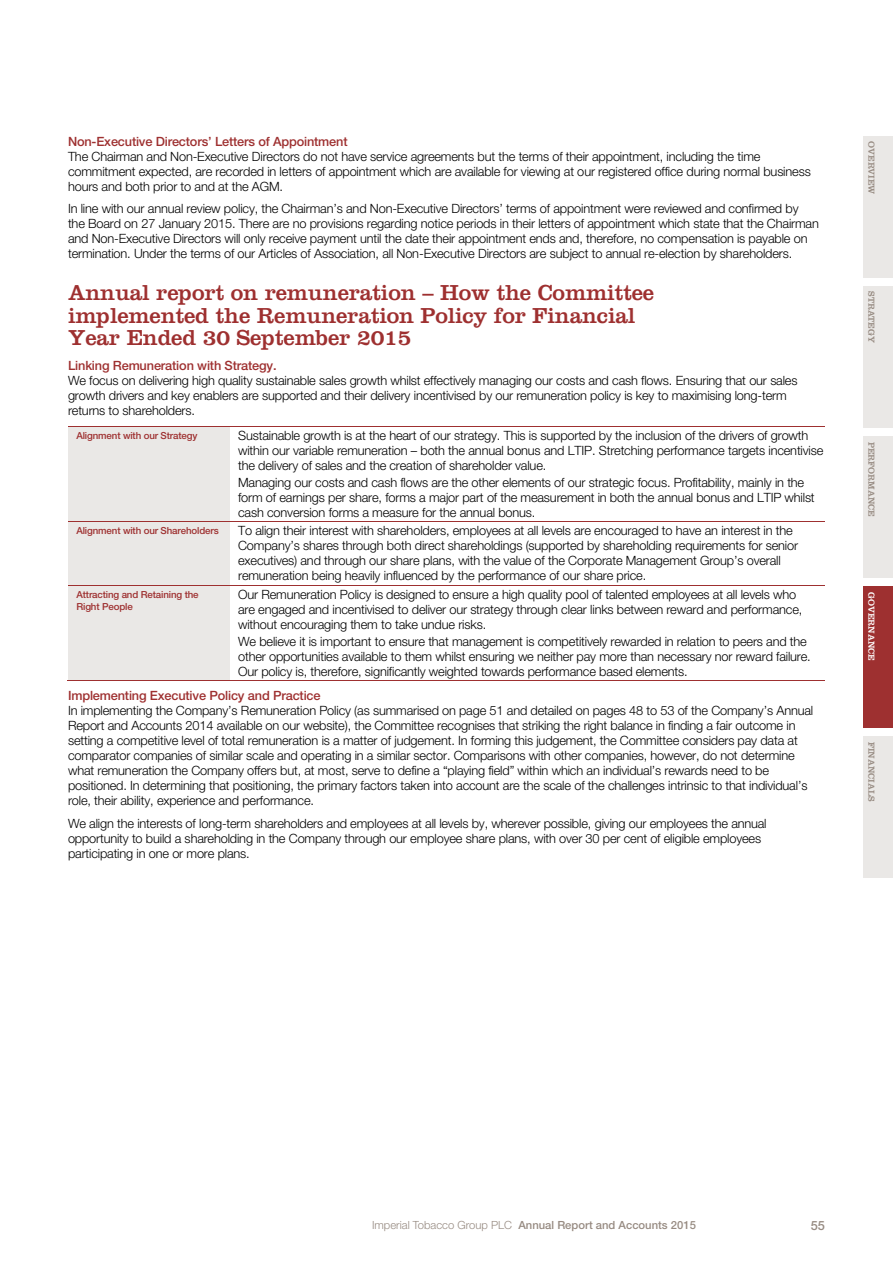
<style>
.page{position:relative;width:893px;height:1263px;background:#fff}
.page>*{position:absolute;margin:0;border:0;box-sizing:border-box;transform-origin:0 0}
.t1{font:22.5px/22.5px "Clarendon LT Std";letter-spacing:-.005em;color:#9e3030}
.t2{font:300 12.75px/15px "Helvetica Neue LT Std";letter-spacing:-.015em;color:#000}
.t3{font:500 12.75px "Helvetica Neue LT Std";letter-spacing:-.015em;color:#9e3030}
.t4{font:500 12.75px "Helvetica Neue LT Std";color:#978b82}
.t5{font:500 11.25px "Helvetica Neue LT Std";color:#978b82}
.t6{font:500 9.75px/12px "Helvetica Neue LT Std";letter-spacing:-.02em;color:#9e3030}
.t7{font:9px "Clarendon LT Std";color:#978b82}
.t8{font:9px "Clarendon LT Std";color:#fff}
.s1{font-weight:300}
</style>
<div class="page">
<div style="left:863px;top:586px;width:30px;height:142px;background:#9e3030"></div>
<div style="left:863px;top:736px;width:30px;height:142px;background:#eae8e6"></div>
<div style="left:863px;top:436px;width:30px;height:142px;background:#eae8e6"></div>
<div style="left:863px;top:286px;width:30px;height:142px;background:#eae8e6"></div>
<div style="left:863px;top:136px;width:30px;height:142px;background:#eae8e6"></div>
<div style="left:68px;top:427px;width:162px;height:94px;background:#eae8e6"></div>
<hr style="left:68px;top:426px;width:162px;height:1px;background:#9e3030">
<hr style="left:230px;top:426px;width:595px;height:1px;background:#9e3030">
<div style="left:68px;top:522px;width:162px;height:63px;background:#eae8e6"></div>
<hr style="left:68px;top:521px;width:162px;height:1px;background:#9e3030">
<hr style="left:230px;top:521px;width:595px;height:1px;background:#9e3030">
<div style="left:68px;top:586px;width:162px;height:94px;background:#eae8e6"></div>
<hr style="left:68px;top:585px;width:162px;height:1px;background:#9e3030">
<hr style="left:230px;top:585px;width:595px;height:1px;background:#9e3030">
<hr style="left:67px;top:680px;width:163px;height:1px;background:#9e3030">
<hr style="left:229px;top:680px;width:596px;height:1px;background:#9e3030">
<p class="t3" style="left:68px;top:134px;width:281px">Non-Executive Directors’ Letters of Appointment</p>
<p class="t2" style="left:68px;top:148px;width:744px">The Chairman and Non-Executive Directors do not have service agreements but the terms of their appointment, including the time commitment expected, are recorded in letters of appointment which are available for viewing at our registered office during normal business hours and both prior to and at the AGM.</p>
<p class="t2" style="left:68px;top:201px;width:752px">In line with our annual review policy, the Chairman’s and Non-Executive Directors’ terms of appointment were reviewed and confirmed by<br>the Board on 27 January 2015. There are no provisions regarding notice periods in their letters of appointment which state that the Chairman and Non-Executive Directors will only receive payment until the date their appointment ends and, therefore, no compensation is payable on termination. Under the terms of our Articles of Association, all Non-Executive Directors are subject to annual re-election by shareholders.</p>
<h1 class="t1" style="left:68px;top:282px;width:588px">Annual report on remuneration – How the Committee implemented the Remuneration Policy for Financial<br>Year Ended 30 September 2015</h1>
<p class="t3" style="left:68px;top:358px;width:210px">Linking Remuneration with Strategy.</p>
<p class="t2" style="left:68px;top:373px;width:731px">We focus on delivering high quality sustainable sales growth whilst effectively managing our costs and cash flows. Ensuring that our sales growth drivers and key enablers are supported and their delivery incentivised by our remuneration policy is key to maximising long-term returns to shareholders.</p>
<p class="t6" style="left:76px;top:430px;width:123px">Alignment with our Strategy</p>
<p class="t2" style="left:238px;top:428px;width:587px">Sustainable growth is at the heart of our strategy. This is supported by the inclusion of the drivers of growth within our variable remuneration – both the annual bonus and LTIP. Stretching performance targets incentivise the delivery of sales and the creation of shareholder value.</p>
<p class="t2" style="left:238px;top:474px;width:578px">Managing our costs and cash flows are the other elements of our strategic focus. Profitability, mainly in the form of earnings per share, forms a major part of the measurement in both the annual bonus and LTIP whilst cash conversion forms a measure for the annual bonus.</p>
<p class="t6" style="left:76px;top:525px;width:144px">Alignment with our Shareholders</p>
<p class="t2" style="left:238px;top:523px;width:561px">To align their interest with shareholders, employees at all levels are encouraged to have an interest in the Company’s shares through both direct shareholdings (supported by shareholding requirements for senior executives) and through our share plans, with the value of the Corporate Management Group’s overall remuneration being heavily influenced by the performance of our share price.</p>
<p class="t6" style="left:76px;top:589px;width:124px">Attracting and Retaining the<br>Right People</p>
<p class="t2" style="left:238px;top:587px;width:566px">Our Remuneration Policy is designed to ensure a high quality pool of talented employees at all levels who are engaged and incentivised to deliver our strategy through clear links between reward and performance, without encouraging them to take undue risks.</p>
<p class="t2" style="left:238px;top:633px;width:574px">We believe it is important to ensure that management is competitively rewarded in relation to peers and the other opportunities available to them whilst ensuring we neither pay more than necessary nor reward failure.<br>Our policy is, therefore, significantly weighted towards performance based elements.</p>
<p class="t3" style="left:68px;top:688px;width:254px">Implementing Executive Policy and Practice</p>
<p class="t2" style="left:68px;top:703px;width:747px">In implementing the Company’s Remuneration Policy (as summarised on page 51 and detailed on pages 48 to 53 of the Company’s Annual Report and Accounts 2014 available on our website), the Committee recognises that striking the right balance in finding a fair outcome in setting a competitive level of total remuneration is a matter of judgement. In forming this judgement, the Committee considers pay data at comparator companies of similar scale and operating in a similar sector. Comparisons with other companies, however, do not determine what remuneration the Company offers but, at most, serve to define a “playing field” within which an individual’s rewards need to be positioned. In determining that positioning, the primary factors taken into account are the scale of the challenges intrinsic to that individual’s role, their ability, experience and performance.</p>
<p class="t2" style="left:68px;top:815px;width:700px">We align the interests of long-term shareholders and employees at all levels by, wherever possible, giving our employees the annual opportunity to build a shareholding in the Company through our employee share plans, with over 30 per cent of eligible employees participating in one or more plans.</p>
<p class="t7" style="left:877px;top:141px;width:54px;rotate:90deg">OVERVIEW</p>
<p class="t7" style="left:877px;top:291px;width:53px;rotate:90deg">STRATEGY</p>
<p class="t7" style="left:877px;top:441px;width:77px;rotate:90deg">PERFORMANCE</p>
<p class="t8" style="left:877px;top:591px;width:71px;rotate:90deg">GOVERNANCE</p>
<p class="t7" style="left:877px;top:742px;width:61px;rotate:90deg">FINANCIALS</p>
<p class="t5" style="left:379px;top:1216px;width:318px"><span class="s1">Imperial Tobacco Group PLC</span> Annual Report and Accounts 2015</p>
<p class="t4" style="left:811px;top:1214px;width:16px">55</p>
<p class="t5" style="left:372px;top:1218px;width:325px"><span class="s1">Imperial Tobacco Group PLC</span> Annual Report and Accounts 2015</p>
<p class="t4" style="left:811px;top:1217px;width:16px">55</p>
</div>
